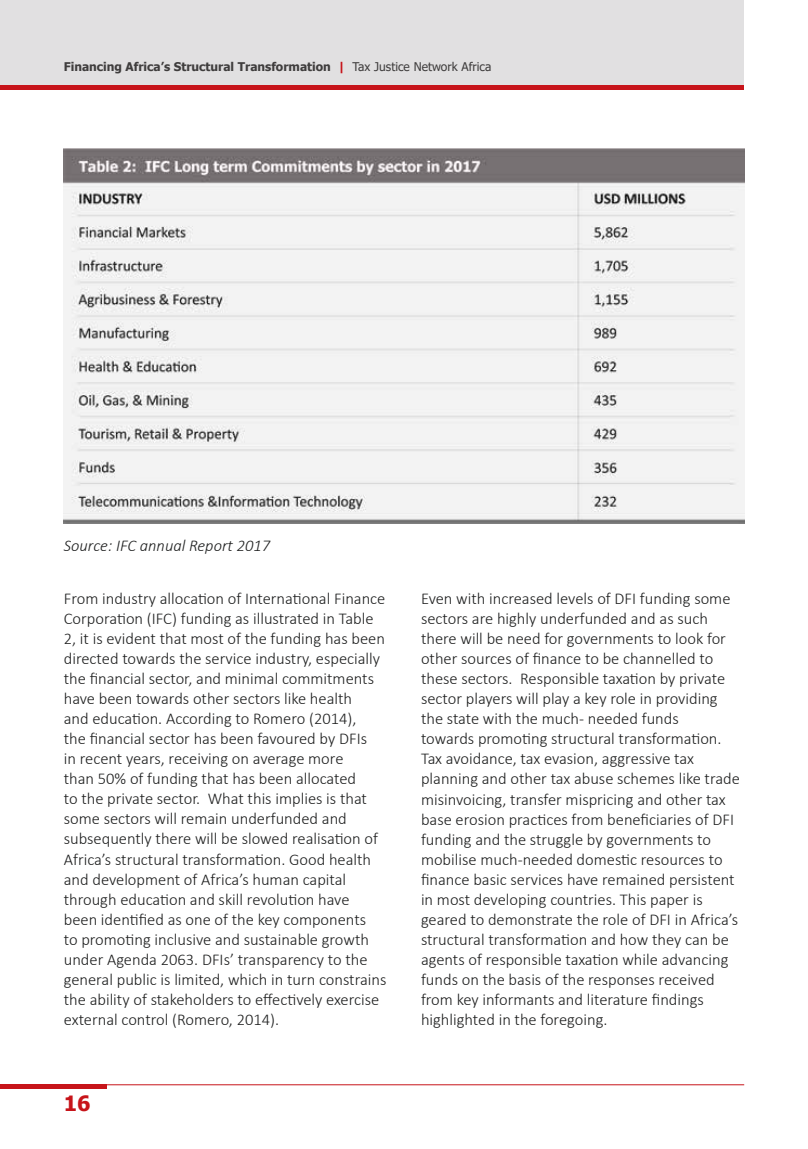
<style>
.page{position:relative;width:808px;height:1149px;background:#fff}
.page>*{position:absolute;margin:0;border:0;box-sizing:border-box;transform-origin:0 0}
.t1{font:700 21px "Tahoma";color:#c7141a}
.t2{font:300 16.5px/20.1px "Calibri";color:#1e1f1f}
.t3{font:italic 300 16.5px "Calibri";color:#1e1f1f}
.t4{font:700 12px "Tahoma";color:#3f3d3d}
.s1{color:#c7141a}
.s2{font-weight:400}
</style>
<div class="page">
<hr style="left:0;top:1084px;width:744px;height:1px;background:#c7141a">
<hr style="left:0;top:1084px;width:106px;height:4px;background:#c7141a">
<hr style="left:0;top:85px;width:744px;height:4px;background:#c7141a">
<div style="left:0;top:0;width:744px;height:85px;background:#e1e0e1"></div>
<img style="left:64px;top:149px;width:680px;height:375px">
<p class="t4" style="left:64px;top:58px;width:429px">Financing Africa’s Structural Transformation <span class="s1">|</span> <span class="s2">Tax Justice Network Africa</span></p>
<p class="t3" style="left:64px;top:535px;width:208px">Source: IFC annual Report 2017</p>
<p class="t2" style="left:64px;top:588px;width:324px">From industry allocation of International Finance Corporation (IFC) funding as illustrated in Table 2, it is evident that most of the funding has been directed towards the service industry, especially the financial sector, and minimal commitments have been towards other sectors like health<br>and education. According to Romero (2014),<br>the financial sector has been favoured by DFIs<br>in recent years, receiving on average more<br>than 50% of funding that has been allocated<br>to the private sector. What this implies is that some sectors will remain underfunded and subsequently there will be slowed realisation of Africa’s structural transformation. Good health and development of Africa’s human capital through education and skill revolution have been identified as one of the key components<br>to promoting inclusive and sustainable growth under Agenda 2063. DFIs’ transparency to the general public is limited, which in turn constrains the ability of stakeholders to effectively exercise external control (Romero, 2014).</p>
<p class="t2" style="left:421px;top:588px;width:320px">Even with increased levels of DFI funding some sectors are highly underfunded and as such there will be need for governments to look for other sources of finance to be channelled to these sectors. Responsible taxation by private sector players will play a key role in providing the state with the much- needed funds<br>towards promoting structural transformation.<br>Tax avoidance, tax evasion, aggressive tax planning and other tax abuse schemes like trade misinvoicing, transfer mispricing and other tax base erosion practices from beneficiaries of DFI funding and the struggle by governments to mobilise much-needed domestic resources to finance basic services have remained persistent in most developing countries. This paper is geared to demonstrate the role of DFI in Africa’s structural transformation and how they can be agents of responsible taxation while advancing funds on the basis of the responses received from key informants and literature findings highlighted in the foregoing.</p>
<p class="t1" style="left:64px;top:1088px;width:28px">16</p>
</div>
